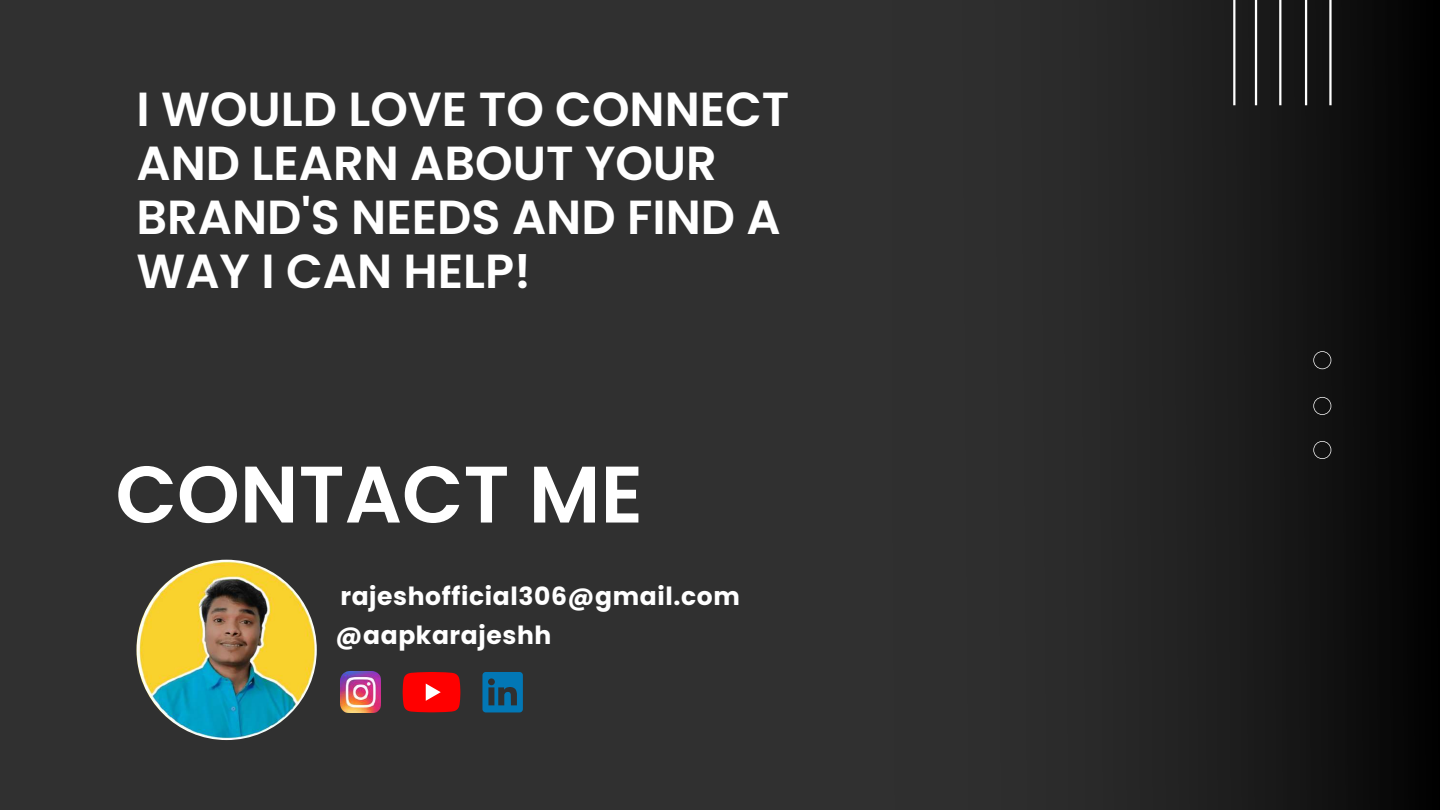
<style>
.page{position:relative;width:1440px;height:810px;background:#303030}
.page>*{position:absolute;margin:0;border:0;box-sizing:border-box;transform-origin:0 0}
.t1{font:600 80px "Poppins";color:#fff}
.t2{font:600 47.8px/54px "Poppins";color:#fff}
.t3{font:700 25px "Poppins";letter-spacing:.025em;color:#fff}
</style>
<div class="page">
<div style="left:892px;top:0;width:548px;height:810px;background:linear-gradient(to right,#373737,#080808)"></div>
<svg style="left:1313px;top:351px;width:18px;height:18px"></svg>
<svg style="left:1313px;top:397px;width:18px;height:18px"></svg>
<svg style="left:1313px;top:441px;width:18px;height:18px"></svg>
<hr style="left:1233px;top:0;width:2px;height:105px;background:#fff">
<hr style="left:1255px;top:0;width:2px;height:105px;background:#fff">
<hr style="left:1279px;top:0;width:2px;height:105px;background:#fff">
<hr style="left:1305px;top:0;width:2px;height:105px;background:#fff">
<hr style="left:1329px;top:0;width:3px;height:105px;background:#fff">
<img style="left:136px;top:560px;width:181px;height:180px;border-radius:50%">
<img style="left:340px;top:672px;width:41px;height:40px">
<svg style="left:403px;top:672px;width:57px;height:40px;background:#f51010"></svg>
<svg style="left:482px;top:672px;width:41px;height:40px"></svg>
<p class="t2" style="left:136px;top:82px;width:655px">I WOULD LOVE TO CONNECT<br>AND LEARN ABOUT YOUR<br>BRAND'S NEEDS AND FIND A<br>WAY I CAN HELP!</p>
<h1 class="t1" style="left:116px;top:439px;width:529px">CONTACT ME</h1>
<p class="t3" style="left:340px;top:578px;width:401px">rajeshofficial306@gmail.com</p>
<p class="t3" style="left:336px;top:617px;width:217px">@aapkarajeshh</p>
</div>
